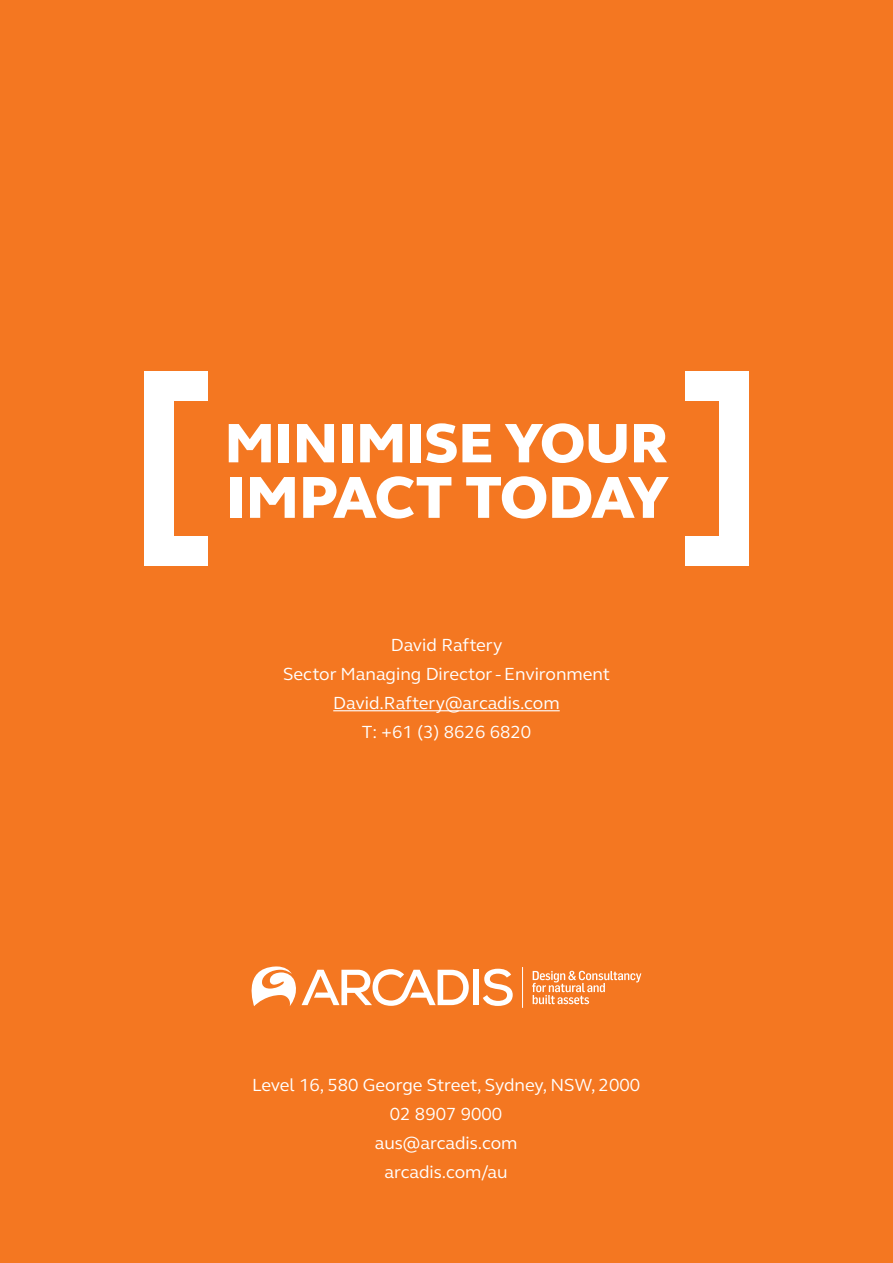
<style>
.page{position:relative;width:893px;height:1263px;background:#f47721}
.page>*{position:absolute;margin:0;border:0;box-sizing:border-box;transform-origin:0 0}
.t1{font:800 60.75px "FS Elliot Pro";letter-spacing:-.015em;color:#fff}
.t2{font:800 57px "FS Elliot Pro";color:#fff}
.t3{font:18px/28.8px "FS Elliot Pro";color:#fff;text-align:center}
</style>
<div class="page">
<svg style="left:532px;top:971px;width:109px;height:33px"></svg>
<hr style="left:522px;top:967px;width:1px;height:41px;background:#fff">
<div style="left:473px;top:970px;width:6px;height:35px;background:#fff"></div>
<svg style="left:483px;top:969px;width:30px;height:37px"></svg>
<svg style="left:251px;top:966px;width:218px;height:40px"></svg>
<div style="left:719px;top:393px;width:30px;height:148px;background:#fff"></div>
<div style="left:685px;top:536px;width:64px;height:30px;background:#fff"></div>
<div style="left:685px;top:371px;width:64px;height:29px;background:#fff"></div>
<div style="left:144px;top:395px;width:30px;height:148px;background:#fff"></div>
<div style="left:144px;top:371px;width:63px;height:29px;background:#fff"></div>
<div style="left:144px;top:536px;width:63px;height:30px;background:#fff"></div>
<hr style="left:333px;top:710px;width:227px;height:1px;background:#fff">
<h2 class="t2" style="left:225px;top:405px;width:445px">MINIMISE YOUR</h2>
<h1 class="t1" style="left:226px;top:457px;width:443px">IMPACT TODAY</h1>
<p class="t3" style="left:283px;top:630px;width:328px">David Raftery<br>Sector Managing Director - Environment<br>David.Raftery@arcadis.com<br>T: +61 (3) 8626 6820</p>
<p class="t3" style="left:252px;top:1070px;width:390px">Level 16, 580 George Street, Sydney, NSW, 2000<br>02 8907 9000<br>aus@arcadis.com<br>arcadis.com/au</p>
</div>
